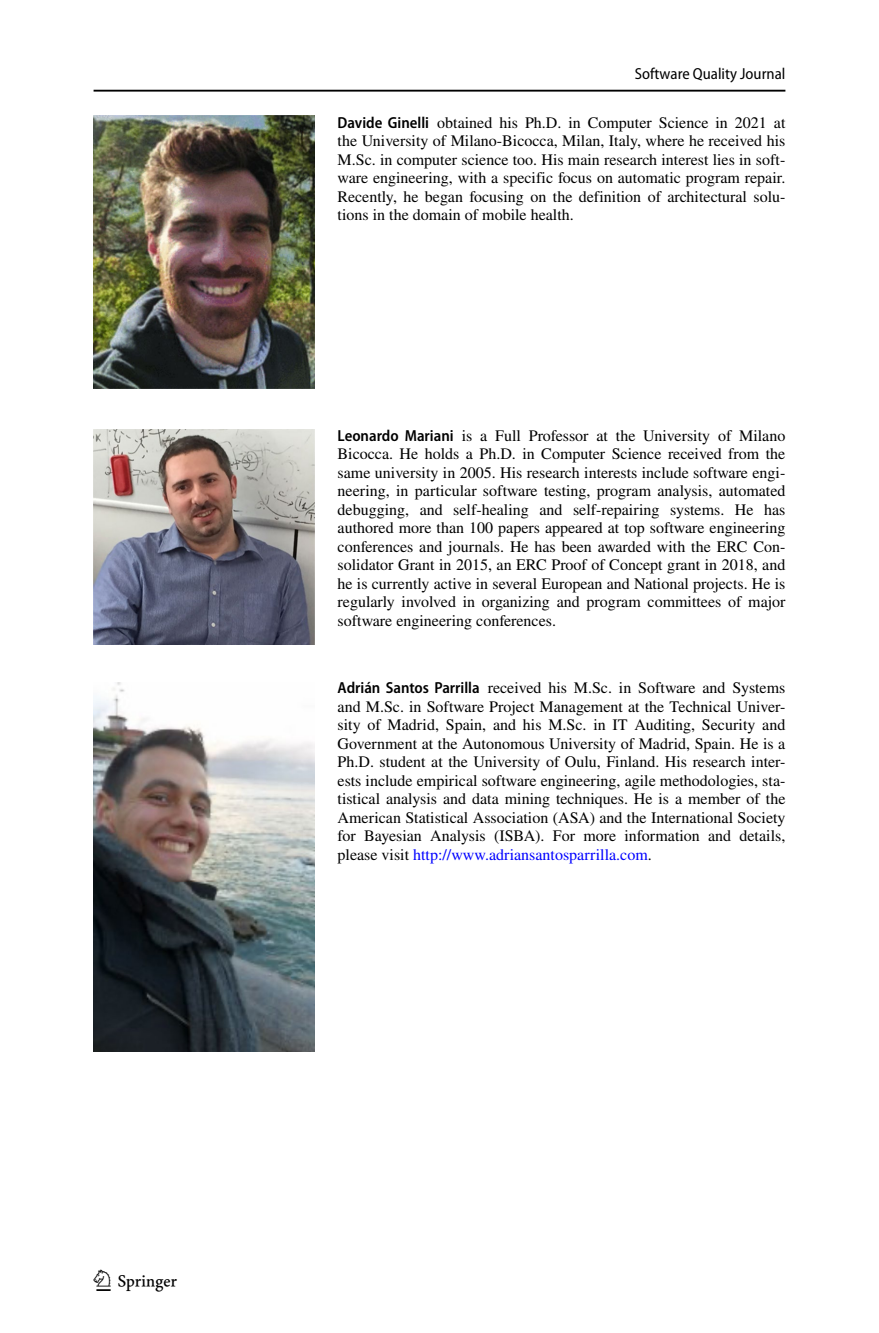
<style>
.page{position:relative;width:879px;height:1333px;background:#fff}
.page>*{position:absolute;margin:0;border:0;box-sizing:border-box;transform-origin:0 0}
.t1{font:30px "Springnew Regular 4";color:#000}
.t2{font:16px/18.4px "STIX";color:#000;text-align:justify}
.t3{font:semi-condensed 16px "Myriad Pro";color:#000}
.s1{font-family:"Myriad Pro";font-weight:600;font-stretch:semi-condensed}
.s2{color:#00f}
</style>
<div class="page">
<hr style="left:94px;top:90px;width:691px;height:2px;background:#000">
<img style="left:94px;top:429px;width:221px;height:215px">
<img style="left:94px;top:682px;width:221px;height:369px">
<img style="left:94px;top:116px;width:221px;height:272px">
<p class="t3" style="left:635px;top:65px;width:152px">Software Quality Journal</p>
<p class="t2" style="left:338px;top:114px;width:449px"><span class="s1">Davide Ginelli</span> obtained his Ph.D. in Computer Science in 2021 at the University of Milano-Bicocca, Milan, Italy, where he received his M.Sc. in computer science too. His main research interest lies in soft&shy;ware engineering, with a specific focus on automatic program repair.<br>Recently, he began focusing on the definition of architectural solu&shy;tions in the domain of mobile health.</p>
<p class="t2" style="left:338px;top:427px;width:449px"><span class="s1">Leonardo Mariani</span> is a Full Professor at the University of Milano Bicocca. He holds a Ph.D. in Computer Science received from the same university in 2005. His research interests include software engi&shy;neering, in particular software testing, program analysis, automated debugging, and self-healing and self-repairing systems. He has authored more than 100 papers appeared at top software engineering conferences and journals. He has been awarded with the ERC Con&shy;solidator Grant in 2015, an ERC Proof of Concept grant in 2018, and he is currently active in several European and National projects. He is regularly involved in organizing and program committees of major software engineering conferences.</p>
<p class="t2" style="left:338px;top:679px;width:449px"><span class="s1">Adrián Santos Parrilla</span> received his M.Sc. in Software and Systems and M.Sc. in Software Project Management at the Technical Univer&shy;sity of Madrid, Spain, and his M.Sc. in IT Auditing, Security and Government at the Autonomous University of Madrid, Spain. He is a Ph.D. student at the University of Oulu, Finland. His research inter&shy;ests include empirical software engineering, agile methodologies, sta&shy;tistical analysis and data mining techniques. He is a member of the American Statistical Association (ASA) and the International Society for Bayesian Analysis (ISBA). For more information and details, please visit <span class="s2">http://www.adriansantosparrilla.com</span>.</p>
<h1 class="t1" style="left:96px;top:1269px;width:83px">1 3</h1>
</div>
